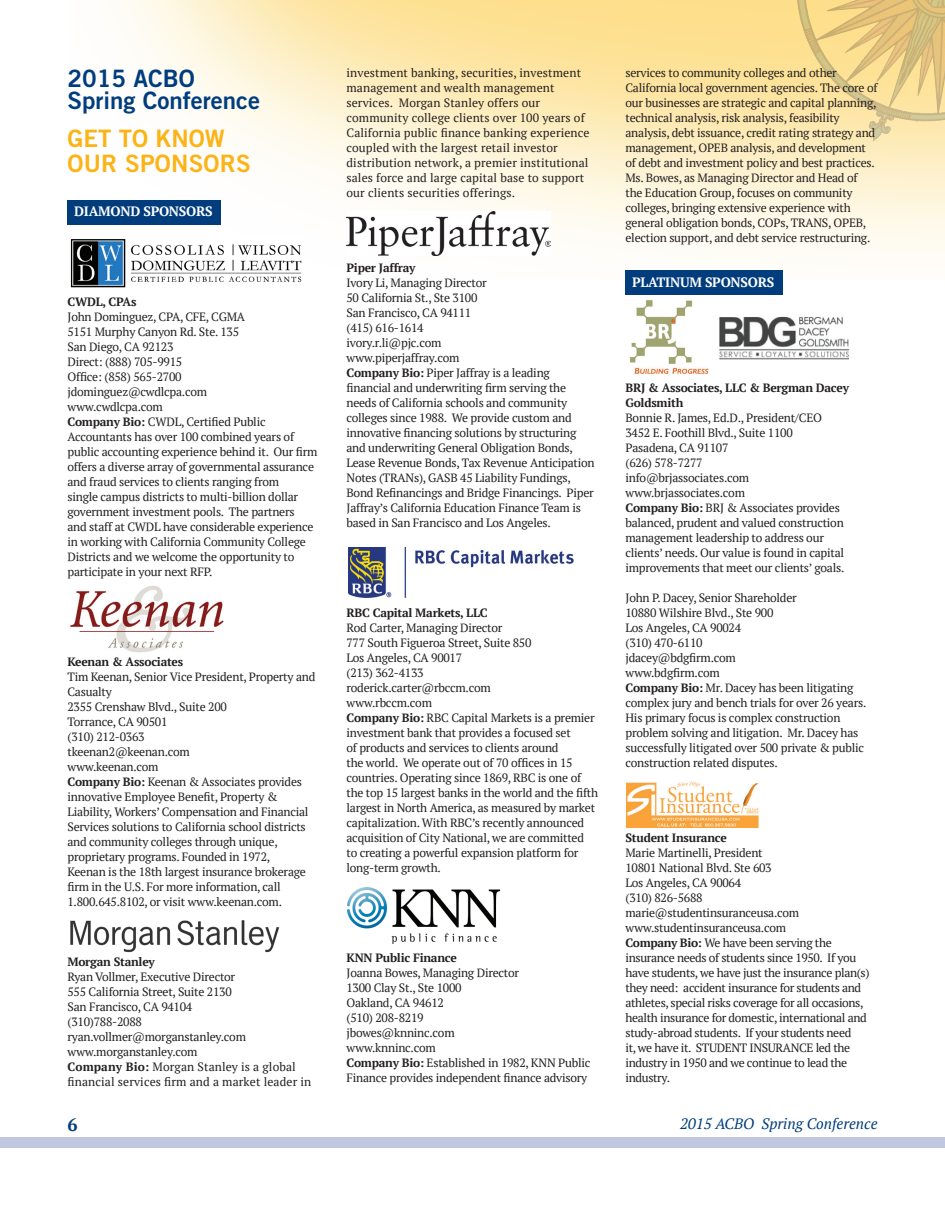
<style>
.page{position:relative;width:945px;height:1215px;background:#fff}
.page>*{position:absolute;margin:0;border:0;box-sizing:border-box;transform-origin:0 0}
.t1{font:24px/22.5px "Trade Gothic Bold Two";color:#013d7d}
.t2{font:24px/25.5px "Trade Gothic Bold Two";letter-spacing:.01em;color:#fbb316}
.t3{font:700 18px "PT Serif";color:#013d7d}
.t4{font:italic 15px "PT Serif";color:#013d7d}
.t5{font:700 13.5px "PT Serif";letter-spacing:-.02em;color:#fff}
.t6{font:12px/15px "PT Serif";letter-spacing:-.02em;color:#231f20}
.t7{font:12px/15px "PT Serif";letter-spacing:.01em;color:#231f20}
.t8{font:700 12px/15px "PT Serif";letter-spacing:-.02em;color:#231f20}
.s1{font-weight:700}
</style>
<div class="page">
<div style="left:0;top:1137px;width:932px;height:11px;background:#c0c7de"></div>
<img style="left:67px;top:0;width:878px;height:342px">
<img style="left:768px;top:0;width:177px;height:156px">
<div style="left:932px;top:1137px;width:13px;height:11px;background:#c0c7de"></div>
<div style="left:625px;top:270px;width:158px;height:24px;background:#013d7d"></div>
<div style="left:68px;top:200px;width:153px;height:24px;background:#013d7d"></div>
<img style="left:68px;top:235px;width:237px;height:56px">
<img style="left:70px;top:585px;width:154px;height:68px">
<img style="left:70px;top:920px;width:210px;height:33px">
<img style="left:346px;top:211px;width:204px;height:44px">
<img style="left:349px;top:547px;width:225px;height:50px">
<img style="left:347px;top:888px;width:153px;height:55px">
<img style="left:628px;top:298px;width:83px;height:76px">
<img style="left:627px;top:782px;width:132px;height:46px">
<img style="left:718px;top:315px;width:130px;height:45px">
<h1 class="t1" style="left:68px;top:67px;width:194px">2015 ACBO<br>SPRING CONFERENCE</h1>
<h1 class="t2" style="left:68px;top:125px;width:183px">GET TO KNOW<br>OUR SPONSORS</h1>
<p class="t5" style="left:74px;top:203px;width:140px">DIAMOND SPONSORS</p>
<p class="t8" style="left:68px;top:294px;width:71px">CWDL, CPAs</p>
<p class="t6" style="left:67px;top:309px;width:252px">John Dominguez, CPA, CFE, CGMA<br>5151 Murphy Canyon Rd. Ste. 135<br>San Diego, CA 92123<br>Direct: (888) 705-9915<br>Office: (858) 565-2700 jdominguez@cwdlcpa.com<br>www.cwdlcpa.com<br><span class="s1">Company Bio:</span> CWDL, Certified Public Accountants has over 100 combined years of public accounting experience behind it. Our firm offers a diverse array of governmental assurance and fraud services to clients ranging from<br>single campus districts to multi-billion dollar government investment pools. The partners<br>and staff at CWDL have considerable experience in working with California Community College Districts and we welcome the opportunity to participate in your next RFP.</p>
<p class="t8" style="left:67px;top:654px;width:117px">Keenan &amp; Associates</p>
<p class="t6" style="left:67px;top:669px;width:249px">Tim Keenan, Senior Vice President, Property and Casualty<br>2355 Crenshaw Blvd., Suite 200<br>Torrance, CA 90501<br>(310) 212-0363<br>tkeenan2@keenan.com<br>www.keenan.com<br><span class="s1">Company Bio:</span> Keenan &amp; Associates provides innovative Employee Benefit, Property &amp; Liability, Workers’ Compensation and Financial Services solutions to California school districts and community colleges through unique, proprietary programs. Founded in 1972,<br>Keenan is the 18th largest insurance brokerage firm in the U.S. For more information, call 1.800.645.8102, or visit www.keenan.com.</p>
<p class="t8" style="left:67px;top:954px;width:89px">Morgan Stanley</p>
<p class="t6" style="left:67px;top:969px;width:245px">Ryan Vollmer, Executive Director<br>555 California Street, Suite 2130<br>San Francisco, CA 94104<br>(310)788-2088 ryan.vollmer@morganstanley.com www.morganstanley.com<br><span class="s1">Company Bio:</span> Morgan Stanley is a global financial services firm and a market leader in</p>
<p class="t7" style="left:346px;top:65px;width:245px">investment banking, securities, investment management and wealth management services. Morgan Stanley offers our community college clients over 100 years of California public finance banking experience coupled with the largest retail investor distribution network, a premier institutional sales force and large capital base to support our clients securities offerings.</p>
<p class="t8" style="left:346px;top:260px;width:71px">Piper Jaffray</p>
<p class="t6" style="left:346px;top:275px;width:250px">Ivory Li, Managing Director<br>50 California St., Ste 3100<br>San Francisco, CA 94111<br>(415) 616-1614<br>ivory.r.li@pjc.com<br>www.piperjaffray.com<br><span class="s1">Company Bio:</span> Piper Jaffray is a leading financial and underwriting firm serving the needs of California schools and community colleges since 1988. We provide custom and innovative financing solutions by structuring and underwriting General Obligation Bonds, Lease Revenue Bonds, Tax Revenue Anticipation Notes (TRANs), GASB 45 Liability Fundings, Bond Refinancings and Bridge Financings. Piper Jaffray’s California Education Finance Team is based in San Francisco and Los Angeles.</p>
<p class="t8" style="left:346px;top:605px;width:143px">RBC Capital Markets, LLC</p>
<p class="t6" style="left:346px;top:620px;width:253px">Rod Carter, Managing Director<br>777 South Figueroa Street, Suite 850<br>Los Angeles, CA 90017<br>(213) 362-4133<br>roderick.carter@rbccm.com<br>www.rbccm.com<br><span class="s1">Company Bio:</span> RBC Capital Markets is a premier investment bank that provides a focused set<br>of products and services to clients around<br>the world. We operate out of 70 offices in 15 countries. Operating since 1869, RBC is one of the top 15 largest banks in the world and the fifth largest in North America, as measured by market capitalization. With RBC’s recently announced acquisition of City National, we are committed<br>to creating a powerful expansion platform for long-term growth.</p>
<p class="t8" style="left:346px;top:950px;width:112px">KNN Public Finance</p>
<p class="t6" style="left:346px;top:965px;width:245px">Joanna Bowes, Managing Director<br>1300 Clay St., Ste 1000<br>Oakland, CA 94612<br>(510) 208-8219<br>jbowes@knninc.com<br>www.knninc.com<br><span class="s1">Company Bio:</span> Established in 1982, KNN Public<br>Finance provides independent finance advisory</p>
<p class="t6" style="left:625px;top:65px;width:254px">services to community colleges and other California local government agencies. The core of our businesses are strategic and capital planning, technical analysis, risk analysis, feasibility analysis, debt issuance, credit rating strategy and management, OPEB analysis, and development of debt and investment policy and best practices.<br>Ms. Bowes, as Managing Director and Head of the Education Group, focuses on community colleges, bringing extensive experience with general obligation bonds, COPs, TRANS, OPEB, election support, and debt service restructuring.</p>
<p class="t5" style="left:632px;top:273px;width:144px">PLATINUM SPONSORS</p>
<p class="t8" style="left:626px;top:380px;width:225px">BRJ &amp; Associates, LLC &amp; Bergman Dacey<br>Goldsmith</p>
<p class="t6" style="left:626px;top:410px;width:220px">Bonnie R. James, Ed.D., President/CEO 3452 E. Foothill Blvd., Suite 1100<br>Pasadena, CA 91107<br>(626) 578-7277<br>info@brjassociates.com www.brjassociates.com<br><span class="s1">Company Bio:</span> BRJ &amp; Associates provides balanced, prudent and valued construction management leadership to address our clients’ needs. Our value is found in capital improvements that meet our clients’ goals.</p>
<p class="t6" style="left:626px;top:590px;width:242px">John P. Dacey, Senior Shareholder<br>10880 Wilshire Blvd., Ste 900<br>Los Angeles, CA 90024<br>(310) 470-6110<br>jdacey@bdgfirm.com<br>www.bdgfirm.com<br><span class="s1">Company Bio:</span> Mr. Dacey has been litigating complex jury and bench trials for over 26 years.<br>His primary focus is complex construction problem solving and litigation. Mr. Dacey has successfully litigated over 500 private &amp; public construction related disputes.</p>
<p class="t8" style="left:626px;top:830px;width:103px">Student Insurance</p>
<p class="t6" style="left:626px;top:845px;width:246px">Marie Martinelli, President<br>10801 National Blvd. Ste 603<br>Los Angeles, CA 90064<br>(310) 826-5688 marie@studentinsuranceusa.com www.studentinsuranceusa.com<br><span class="s1">Company Bio:</span> We have been serving the insurance needs of students since 1950. If you have students, we have just the insurance plan(s) they need: accident insurance for students and athletes, special risks coverage for all occasions, health insurance for domestic, international and study-abroad students. If your students need<br>it, we have it. STUDENT INSURANCE led the industry in 1950 and we continue to lead the industry.</p>
<h2 class="t3" style="left:68px;top:1113px;width:12px">6</h2>
<p class="t4" style="left:680px;top:1114px;width:199px">2015 ACBO Spring Conference</p>
</div>
